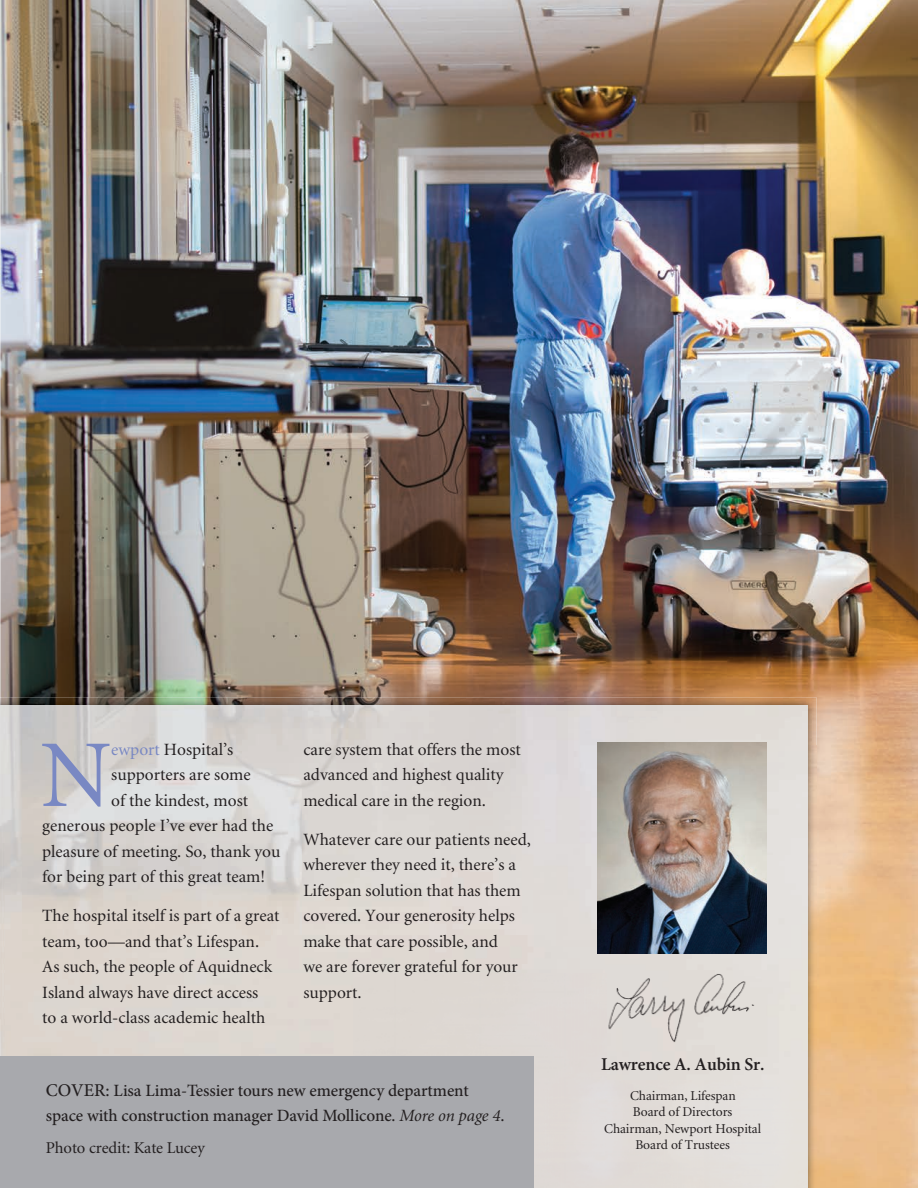
<style>
.page{position:relative;width:918px;height:1188px;background:#fff}
.page>*{position:absolute;margin:0;border:0;box-sizing:border-box;transform-origin:0 0}
.t1{font:95.7px "Minion";color:#7988c3}
.t2{font:600 18px "Minion Pro";letter-spacing:-.01em;color:#231f20}
.t3{font:17.25px/25.5px "Minion";color:#231f20}
.t4{font:500 17.25px/25.5px "Minion Pro";letter-spacing:-.005em;color:#231f20}
.t5{font:16.5px "Minion";letter-spacing:-.005em;color:#231f20}
.t6{font:13.5px/16.5px "Minion";letter-spacing:-.005em;color:#231f20;text-align:center}
.s1{color:#7988c3}
.s2{font-size:18px}
.s3{font-family:"Minion";font-weight:400;font-style:italic}
.s4{font-family:"Minion";font-weight:400}
</style>
<div class="page">
<img style="left:0;top:0;width:918px;height:1188px">
<img style="left:0;top:697px;width:816px;height:49px">
<img style="left:808px;top:746px;width:8px;height:442px">
<img style="left:0;top:706px;width:808px;height:482px">
<div style="left:0;top:1057px;width:534px;height:131px;background:#a8a9ad"></div>
<img style="left:597px;top:742px;width:169px;height:211px">
<img style="left:604px;top:969px;width:156px;height:78px">
<h1 class="t1" style="left:40px;top:728px;width:72px">N</h1>
<p class="t3" style="left:111px;top:737px;width:124px"><span class="s1">ewport</span> Hospital’s</p>
<p class="t3" style="left:111px;top:763px;width:141px">supporters are some</p>
<p class="t3" style="left:111px;top:788px;width:138px">of the kindest, most</p>
<p class="t3" style="left:42px;top:814px;width:233px">generous people I’ve ever had the</p>
<p class="t3" style="left:42px;top:839px;width:240px">pleasure of meeting. So, thank you</p>
<p class="t3" style="left:42px;top:865px;width:224px">for being part of this great team!</p>
<p class="t3" style="left:42px;top:904px;width:239px">The hospital itself is part of a great team, too—and that’s Lifespan.<br>As such, the people of Aquidneck Island always have direct access<br>to a world-class academic health</p>
<p class="t3" style="left:303px;top:737px;width:219px">care system that offers the most advanced and highest quality medical care in the region.</p>
<p class="t3" style="left:303px;top:827px;width:229px">Whatever care our patients need, wherever they need it, there’s a<br>Lifespan solution that has them covered. Your generosity helps make that care possible, and<br>we are forever grateful for your support.</p>
<p class="t4" style="left:46px;top:1077px;width:460px"><span class="s2">COVER:</span> Lisa Lima-Tessier tours new emergency department space with construction manager David Mollicone. <span class="s3">More on page 4</span><span class="s4">.</span></p>
<p class="t5" style="left:46px;top:1140px;width:161px">Photo credit: Kate Lucey</p>
<p class="t2" style="left:601px;top:1052px;width:165px">Lawrence A. Aubin Sr.</p>
<p class="t6" style="left:604px;top:1088px;width:159px">Chairman, Lifespan<br>Board of Directors<br>Chairman, Newport Hospital<br>Board of Trustees</p>
</div>
